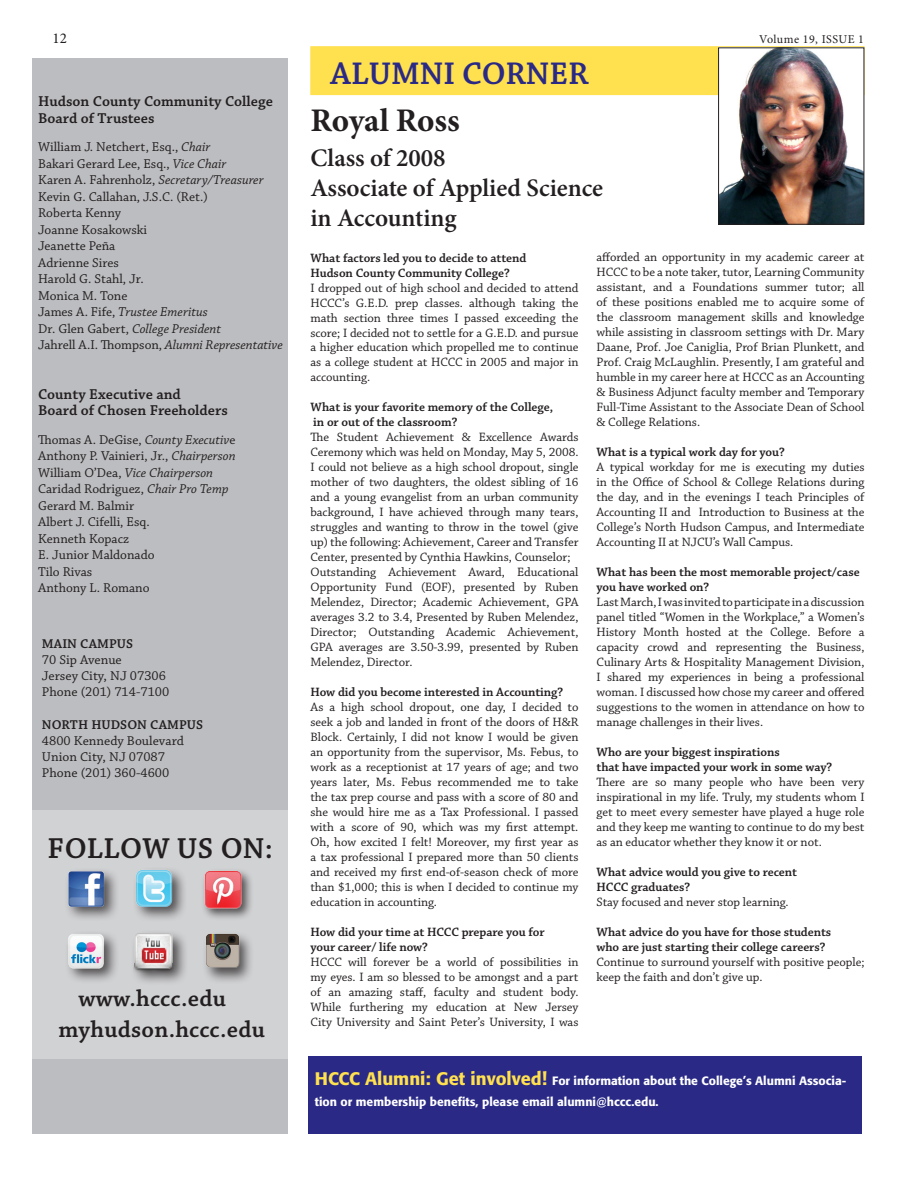
<style>
.page{position:relative;width:918px;height:1188px;background:#fff}
.page>*{position:absolute;margin:0;border:0;box-sizing:border-box;transform-origin:0 0}
.t1{font:600 33px "Chaparral Pro";color:#2a2a86}
.t2{font:700 33px "Minion Pro";letter-spacing:-.005em;color:#231f20}
.t3{font:600 30.45px "Chaparral Pro";letter-spacing:.015em;color:#231f20}
.t4{font:600 25.2px/30.3px "Minion Pro";letter-spacing:-.005em;color:#231f20}
.t5{font:600 24.15px/31px "Chaparral Pro";letter-spacing:.01em;color:#231f20}
.t6{font:15px/16.5px "Chaparral Pro Semibold Capt";color:#231f20}
.t7{font:15px "Minion Pro";color:#231f20}
.t8{font:13.5px/16.5px "Chaparral Pro";color:#231f20}
.t9{font:13.35px/16px "Chaparral Pro Capt";color:#231f20}
.t10{font:13.35px "Chaparral Pro Semibold Capt";letter-spacing:.005em;color:#231f20}
.t11{font:12.75px/15px "Chaparral Pro";letter-spacing:-.005em;color:#231f20;text-align:justify}
.t12{font:600 12.75px/15px "Chaparral Pro";letter-spacing:-.005em;color:#231f20}
.t13{font:500 12px/21px "Formata";color:#fff}
.t14{font:12px "Minion Pro";letter-spacing:.04em;color:#231f20}
.s1{font-style:italic}
.s2{font-size:18px;color:#ffe04e}
</style>
<div class="page">
<div style="left:32px;top:58px;width:256px;height:1076px;background:#bcbdc0"></div>
<div style="left:32px;top:810px;width:256px;height:248px;background:#d1d2d4"></div>
<div style="left:64px;top:868px;width:55px;height:54px;background:#231f20;opacity:.75"></div>
<img style="left:65px;top:868px;width:45px;height:45px">
<div style="left:65px;top:930px;width:54px;height:55px;background:#231f20;opacity:.75"></div>
<img style="left:68px;top:933px;width:36px;height:37px">
<div style="left:201px;top:868px;width:53px;height:53px;background:#231f20;opacity:.75"></div>
<img style="left:204px;top:871px;width:38px;height:38px">
<div style="left:132px;top:866px;width:56px;height:56px;background:#231f20;opacity:.75"></div>
<img style="left:133px;top:868px;width:41px;height:41px">
<div style="left:131px;top:929px;width:58px;height:58px;background:#231f20;opacity:.75"></div>
<img style="left:134px;top:934px;width:40px;height:39px">
<div style="left:202px;top:931px;width:52px;height:54px;background:#231f20;opacity:.75"></div>
<img style="left:205px;top:933px;width:36px;height:36px">
<div style="left:310px;top:46px;width:555px;height:49px;background:#ffe04e;border:2px solid #ffe04e"></div>
<div style="left:309px;top:1057px;width:553px;height:77px;background:#2a2a86"></div>
<img style="left:720px;top:49px;width:142px;height:174px">
<div style="left:718px;top:47px;width:146px;height:178px;border:1px solid #231f20"></div>
<p class="t7" style="left:53px;top:29px;width:16px">12</p>
<p class="t14" style="left:759px;top:32px;width:106px">Volume 19, ISSUE 1</p>
<p class="t6" style="left:38px;top:94px;width:236px">Hudson County Community College<br>Board of Trustees</p>
<p class="t8" style="left:38px;top:139px;width:246px">William J. Netchert, Esq., <span class="s1">Chair<br></span>Bakari Gerard Lee, Esq., <span class="s1">Vice Chair<br></span>Karen A. Fahrenholz, <span class="s1">Secretary/Treasurer<br></span>Kevin G. Callahan, J.S.C. (Ret.)<br>Roberta Kenny<br>Joanne Kosakowski<br>Jeanette Peña<br>Adrienne Sires<br>Harold G. Stahl, Jr.<br>Monica M. Tone<br>James A. Fife, <span class="s1">Trustee Emeritus<br></span>Dr. Glen Gabert, <span class="s1">College President<br></span>Jahrell A.I. Thompson, <span class="s1">Alumni Representative</span></p>
<p class="t6" style="left:38px;top:386px;width:191px">County Executive and<br>Board of Chosen Freeholders</p>
<p class="t8" style="left:38px;top:432px;width:199px">Thomas A. DeGise, <span class="s1">County Executiv</span>e<br>Anthony P. Vainieri, Jr., <span class="s1">Chairperson<br></span>William O’Dea, <span class="s1">Vice Chairperson<br></span>Caridad Rodriguez, <span class="s1">Chair Pro Temp<br></span>Gerard M. Balmir<br>Albert J. Cifelli, Esq.<br>Kenneth Kopacz<br>E. Junior Maldonado<br>Tilo Rivas<br>Anthony L. Romano</p>
<p class="t10" style="left:42px;top:636px;width:93px">MAIN CAMPUS</p>
<p class="t9" style="left:42px;top:652px;width:129px">70 Sip Avenue<br>Jersey City, NJ 07306<br>Phone (201) 714-7100</p>
<p class="t10" style="left:42px;top:717px;width:163px">NORTH HUDSON CAMPUS</p>
<p class="t9" style="left:42px;top:733px;width:143px">4800 Kennedy Boulevard<br>Union City, NJ 07087<br>Phone (201) 360-4600</p>
<h2 class="t3" style="left:47px;top:831px;width:227px">FOLLOW US ON:</h2>
<h3 class="t5" style="left:59px;top:983px;width:208px;text-indent:20px">www.hccc.edu myhudson.hccc.edu</h3>
<h1 class="t1" style="left:330px;top:55px;width:260px">ALUMNI CORNER</h1>
<h1 class="t2" style="left:310px;top:101px;width:151px">Royal Ross</h1>
<h3 class="t4" style="left:310px;top:143px;width:294px">Class of 2008<br>Associate of Applied Science in Accounting</h3>
<p class="t12" style="left:310px;top:250px;width:217px">What factors led you to decide to attend<br>Hudson County Community College?</p>
<p class="t11" style="left:310px;top:280px;width:270px">I dropped out of high school and decided to attend HCCC’s G.E.D. prep classes. although taking the math section three times I passed exceeding the score; I decided not to settle for a G.E.D. and pursue a higher education which propelled me to continue as a college student at HCCC in 2005 and major in accounting.</p>
<p class="t12" style="left:310px;top:400px;width:244px">What is your favorite memory of the College, in or out of the classroom?</p>
<p class="t11" style="left:310px;top:430px;width:270px;text-align:left">The Student Achievement &amp; Excellence Awards Ceremony which was held on Monday, May 5, 2008.<br>I could not believe as a high school dropout, single mother of two daughters, the oldest sibling of 16 and a young evangelist from an urban community background, I have achieved through many tears, struggles and wanting to throw in the towel (give up) the following: Achievement, Career and Transfer Center, presented by Cynthia Hawkins, Counselor; Outstanding Achievement Award, Educational Opportunity Fund (EOF), presented by Ruben Melendez, Director; Academic Achievement, GPA averages 3.2 to 3.4, Presented by Ruben Melendez, Director; Outstanding Academic Achievement, GPA averages are 3.50-3.99, presented by Ruben Melendez, Director.</p>
<p class="t12" style="left:310px;top:685px;width:254px">How did you become interested in Accounting?</p>
<p class="t11" style="left:310px;top:700px;width:270px">As a high school dropout, one day, I decided to seek a job and landed in front of the doors of H&amp;R Block. Certainly, I did not know I would be given an opportunity from the supervisor, Ms. Febus, to work as a receptionist at 17 years of age; and two years later, Ms. Febus recommended me to take the tax prep course and pass with a score of 80 and she would hire me as a Tax Professional. I passed with a score of 90, which was my first attempt.<br>Oh, how excited I felt! Moreover, my first year as a tax professional I prepared more than 50 clients and received my first end-of-season check of more than $1,000; this is when I decided to continue my education in accounting.</p>
<p class="t12" style="left:310px;top:925px;width:236px">How did your time at HCCC prepare you for your career/ life now?</p>
<p class="t11" style="left:310px;top:955px;width:270px">HCCC will forever be a world of possibilities in my eyes. I am so blessed to be amongst and a part of an amazing staff, faculty and student body.<br>While furthering my education at New Jersey City University and Saint Peter’s University, I was</p>
<p class="t11" style="left:596px;top:250px;width:270px">afforded an opportunity in my academic career at HCCC to be a note taker, tutor, Learning Community assistant, and a Foundations summer tutor; all of these positions enabled me to acquire some of the classroom management skills and knowledge while assisting in classroom settings with Dr. Mary Daane, Prof. Joe Caniglia, Prof Brian Plunkett, and Prof. Craig McLaughlin. Presently, I am grateful and humble in my career here at HCCC as an Accounting &amp; Business Adjunct faculty member and Temporary Full-Time Assistant to the Associate Dean of School &amp; College Relations.</p>
<p class="t12" style="left:596px;top:445px;width:190px">What is a typical work day for you?</p>
<p class="t11" style="left:596px;top:460px;width:270px">A typical workday for me is executing my duties in the Office of School &amp; College Relations during the day, and in the evenings I teach Principles of Accounting II and Introduction to Business at the College’s North Hudson Campus, and Intermediate Accounting II at NJCU’s Wall Campus.</p>
<p class="t12" style="left:596px;top:565px;width:265px">What has been the most memorable project/case you have worked on?</p>
<p class="t11" style="left:596px;top:595px;width:270px">Last March, I was invited to participate in a discussion panel titled “Women in the Workplace,” a Women’s History Month hosted at the College. Before a capacity crowd and representing the Business, Culinary Arts &amp; Hospitality Management Division, I shared my experiences in being a professional woman. I discussed how chose my career and offered suggestions to the women in attendance on how to manage challenges in their lives.</p>
<p class="t12" style="left:596px;top:745px;width:237px">Who are your biggest inspirations<br>that have impacted your work in some way?</p>
<p class="t11" style="left:596px;top:775px;width:270px">There are so many people who have been very inspirational in my life. Truly, my students whom I get to meet every semester have played a huge role and they keep me wanting to continue to do my best as an educator whether they know it or not.</p>
<p class="t12" style="left:596px;top:865px;width:202px">What advice would you give to recent<br>HCCC graduates?</p>
<p class="t11" style="left:596px;top:895px;width:194px">Stay focused and never stop learning.</p>
<p class="t12" style="left:596px;top:925px;width:236px">What advice do you have for those students who are just starting their college careers?</p>
<p class="t11" style="left:596px;top:955px;width:270px">Continue to surround yourself with positive people; keep the faith and don’t give up.</p>
<p class="t13" style="left:315px;top:1070px;width:533px"><span class="s2">HCCC Alumni: Get involved!</span> For information about the College’s Alumni Associa&shy;tion or membership benefits, please email alumni@hccc.edu.</p>
</div>
